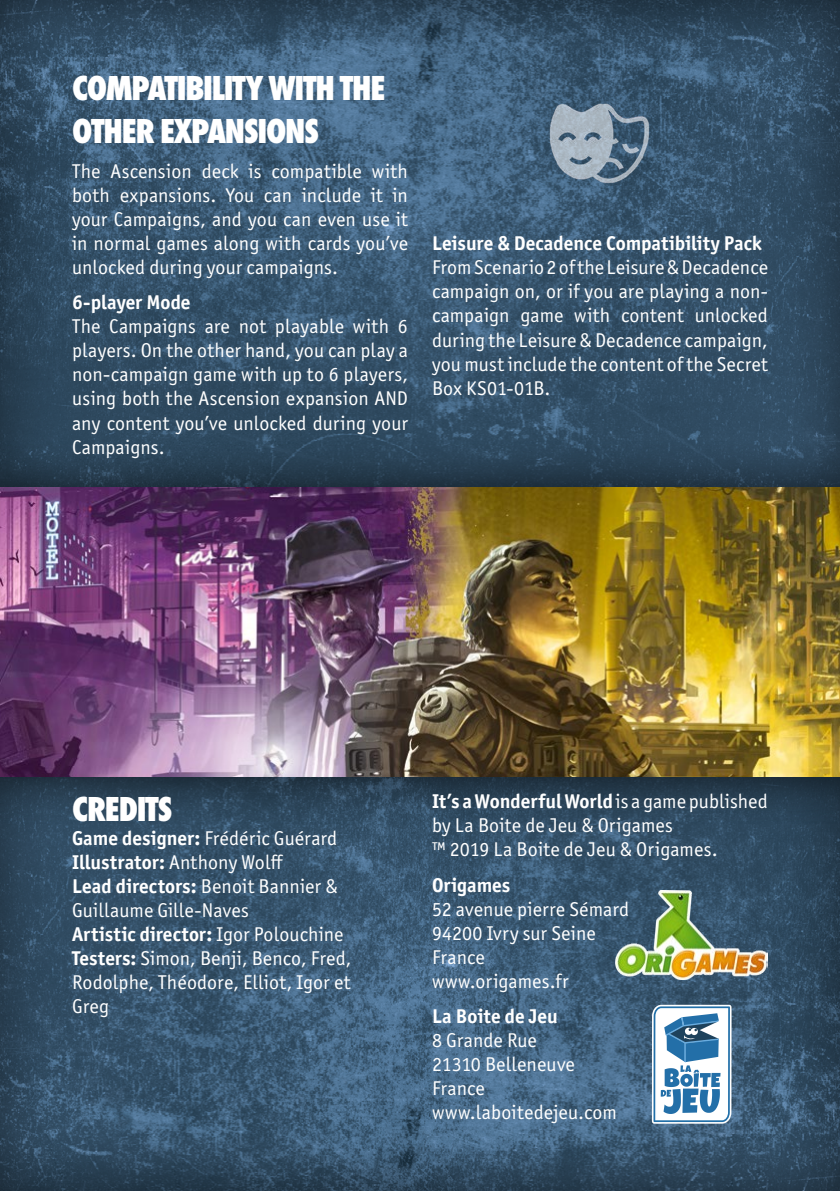
<style>
.page{position:relative;width:840px;height:1191px;background:#fff}
.page>*{position:absolute;margin:0;border:0;box-sizing:border-box;transform-origin:0 0}
.t1{font:800 36px/43.2px "Futura PT Cond";letter-spacing:-.035em;color:#fff}
.t2{font:20px/24px "Officina Sans ITC Pro";letter-spacing:.005em;color:#fff}
.t3{font:700 20px "Officina Sans ITC Pro";color:#fff}
.s1{font-weight:700}
</style>
<div class="page">
<div style="left:0;top:0;width:839px;height:601px;background:#000;opacity:.75"></div>
<div style="left:0;top:589px;width:839px;height:602px;background:#000;opacity:.75"></div>
<div style="left:0;top:436px;width:839px;height:391px;background:#000;opacity:.75"></div>
<img style="left:0;top:488px;width:839px;height:289px">
<img style="left:528px;top:72px;width:143px;height:143px;border-radius:72px">
<svg style="left:651px;top:1004px;width:80px;height:119px"></svg>
<img style="left:615px;top:890px;width:152px;height:89px">
<h1 class="t1" style="left:72px;top:66px;width:314px">COMPATIBILITY WITH THE<br>OTHER EXPANSIONS</h1>
<p class="t2" style="left:72px;top:159px;width:337px;text-align:justify">The Ascension deck is compatible with both expansions. You can include it in your Campaigns, and you can even use it in normal games along with cards you’ve unlocked during your campaigns.</p>
<p class="t3" style="left:72px;top:290px;width:120px">6-player Mode</p>
<p class="t2" style="left:72px;top:315px;width:337px;text-align:justify">The Campaigns are not playable with 6 players. On the other hand, you can play a non-campaign game with up to 6 players, using both the Ascension expansion AND any content you’ve unlocked during your Campaigns.</p>
<p class="t3" style="left:432px;top:231px;width:331px">Leisure &amp; Decadence Compatibility Pack</p>
<p class="t2" style="left:432px;top:256px;width:337px;text-align:justify">From Scenario 2 of the Leisure &amp; Decadence campaign on, or if you are playing a non&shy;campaign game with content unlocked during the Leisure &amp; Decadence campaign, you must include the content of the Secret Box KS01-01B.</p>
<h1 class="t1" style="left:72px;top:787px;width:102px">CREDITS</h1>
<p class="t2" style="left:72px;top:826px;width:281px"><span class="s1">Game designer:</span> Frédéric Guérard<br><span class="s1">Illustrator:</span> Anthony Wolff<br><span class="s1">Lead directors:</span> Benoit Bannier &amp;<br>Guillaume Gille-Naves<br><span class="s1">Artistic director:</span> Igor Polouchine<br><span class="s1">Testers:</span> Simon, Benji, Benco, Fred,<br>Rodolphe, Théodore, Elliot, Igor et<br>Greg</p>
<p class="t2" style="left:432px;top:789px;width:337px"><span class="s1">It’s a Wonderful World</span> is a game published by La Boite de Jeu &amp; Origames<br>™ 2019 La Boite de Jeu &amp; Origames.</p>
<p class="t3" style="left:432px;top:872px;width:80px">Origames</p>
<p class="t2" style="left:432px;top:896px;width:198px">52 avenue pierre Sémard<br>94200 Ivry sur Seine<br>France<br>www.origames.fr</p>
<p class="t3" style="left:432px;top:1003px;width:127px">La Boite de Jeu</p>
<p class="t2" style="left:432px;top:1028px;width:186px">8 Grande Rue<br>21310 Belleneuve<br>France www.laboitedejeu.com</p>
</div>
